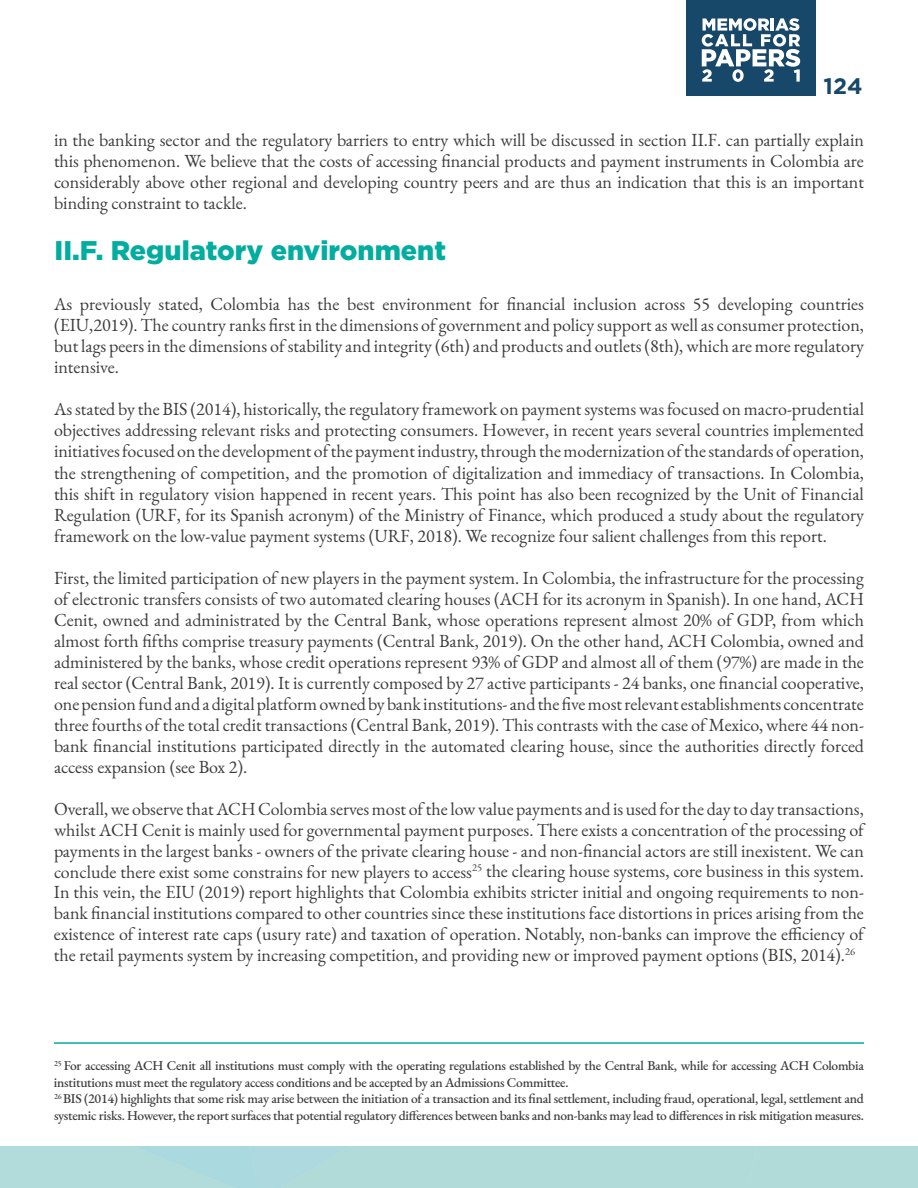
<style>
.page{position:relative;width:918px;height:1188px;background:#fff}
.page>*{position:absolute;margin:0;border:0;box-sizing:border-box;transform-origin:0 0}
.t1{font:900 27px "Gotham";color:#00ad9f}
.t2{font:700 22.5px "Gotham";color:#174769}
.t3{font:18px/21px "EB Garamond";color:#3c3c3b;text-align:justify}
.t4{font:500 13.5px/16.5px "EB Garamond";letter-spacing:-.02em;color:#3c3c3b}
</style>
<div class="page">
<div style="left:686px;top:0;width:129px;height:96px;background:#174769"></div>
<svg style="left:702px;top:18px;width:98px;height:64px"></svg>
<hr style="left:54px;top:1042px;width:810px;height:2px;background:#00ad9f">
<p class="t2" style="left:824px;top:73px;width:41px">124</p>
<p class="t3" style="left:54px;top:129px;width:812px">in the banking sector and the regulatory barriers to entry which will be discussed in section II.F. can partially explain this phenomenon. We believe that the costs of accessing financial products and payment instruments in Colombia are considerably above other regional and developing country peers and are thus an indication that this is an important binding constraint to tackle.</p>
<h1 class="t1" style="left:55px;top:235px;width:393px">II.F. Regulatory environment</h1>
<p class="t3" style="left:54px;top:294px;width:812px">As previously stated, Colombia has the best environment for financial inclusion across 55 developing countries (EIU,2019). The country ranks first in the dimensions of government and policy support as well as consumer protection, but lags peers in the dimensions of stability and integrity (6th) and products and outlets (8th), which are more regulatory intensive.</p>
<p class="t3" style="left:54px;top:399px;width:812px">As stated by the BIS (2014), historically, the regulatory framework on payment systems was focused on macro-prudential objectives addressing relevant risks and protecting consumers. However, in recent years several countries implemented initiatives focused on the development of the payment industry, through the modernization of the standards of operation, the strengthening of competition, and the promotion of digitalization and immediacy of transactions. In Colombia, this shift in regulatory vision happened in recent years. This point has also been recognized by the Unit of Financial Regulation (URF, for its Spanish acronym) of the Ministry of Finance, which produced a study about the regulatory framework on the low-value payment systems (URF, 2018). We recognize four salient challenges from this report.</p>
<p class="t3" style="left:54px;top:567px;width:812px">First, the limited participation of new players in the payment system. In Colombia, the infrastructure for the processing of electronic transfers consists of two automated clearing houses (ACH for its acronym in Spanish). In one hand, ACH Cenit, owned and administrated by the Central Bank, whose operations represent almost 20% of GDP, from which almost forth fifths comprise treasury payments (Central Bank, 2019). On the other hand, ACH Colombia, owned and administered by the banks, whose credit operations represent 93% of GDP and almost all of them (97%) are made in the real sector (Central Bank, 2019). It is currently composed by 27 active participants - 24 banks, one financial cooperative, one pension fund and a digital platform owned by bank institutions- and the five most relevant establishments concentrate three fourths of the total credit transactions (Central Bank, 2019). This contrasts with the case of Mexico, where 44 non&shy;bank financial institutions participated directly in the automated clearing house, since the authorities directly forced access expansion (see Box 2).</p>
<p class="t3" style="left:54px;top:798px;width:812px">Overall, we observe that ACH Colombia serves most of the low value payments and is used for the day to day transactions, whilst ACH Cenit is mainly used for governmental payment purposes. There exists a concentration of the processing of payments in the largest banks - owners of the private clearing house - and non-financial actors are still inexistent. We can conclude there exist some constrains for new players to access<sup>25</sup> the clearing house systems, core business in this system.<br>In this vein, the EIU (2019) report highlights that Colombia exhibits stricter initial and ongoing requirements to non&shy;bank financial institutions compared to other countries since these institutions face distortions in prices arising from the existence of interest rate caps (usury rate) and taxation of operation. Notably, non-banks can improve the efficiency of the retail payments system by increasing competition, and providing new or improved payment options (BIS, 2014).<sup>26</sup></p>
<p class="t4" style="left:54px;top:1058px;width:812px"><sup>25</sup> For accessing ACH Cenit all institutions must comply with the operating regulations established by the Central Bank, while for accessing ACH Colombia institutions must meet the regulatory access conditions and be accepted by an Admissions Committee.<br><sup>26</sup> BIS (2014) highlights that some risk may arise between the initiation of a transaction and its final settlement, including fraud, operational, legal, settlement and systemic risks. However, the report surfaces that potential regulatory differences between banks and non-banks may lead to differences in risk mitigation measures.</p>
</div>
